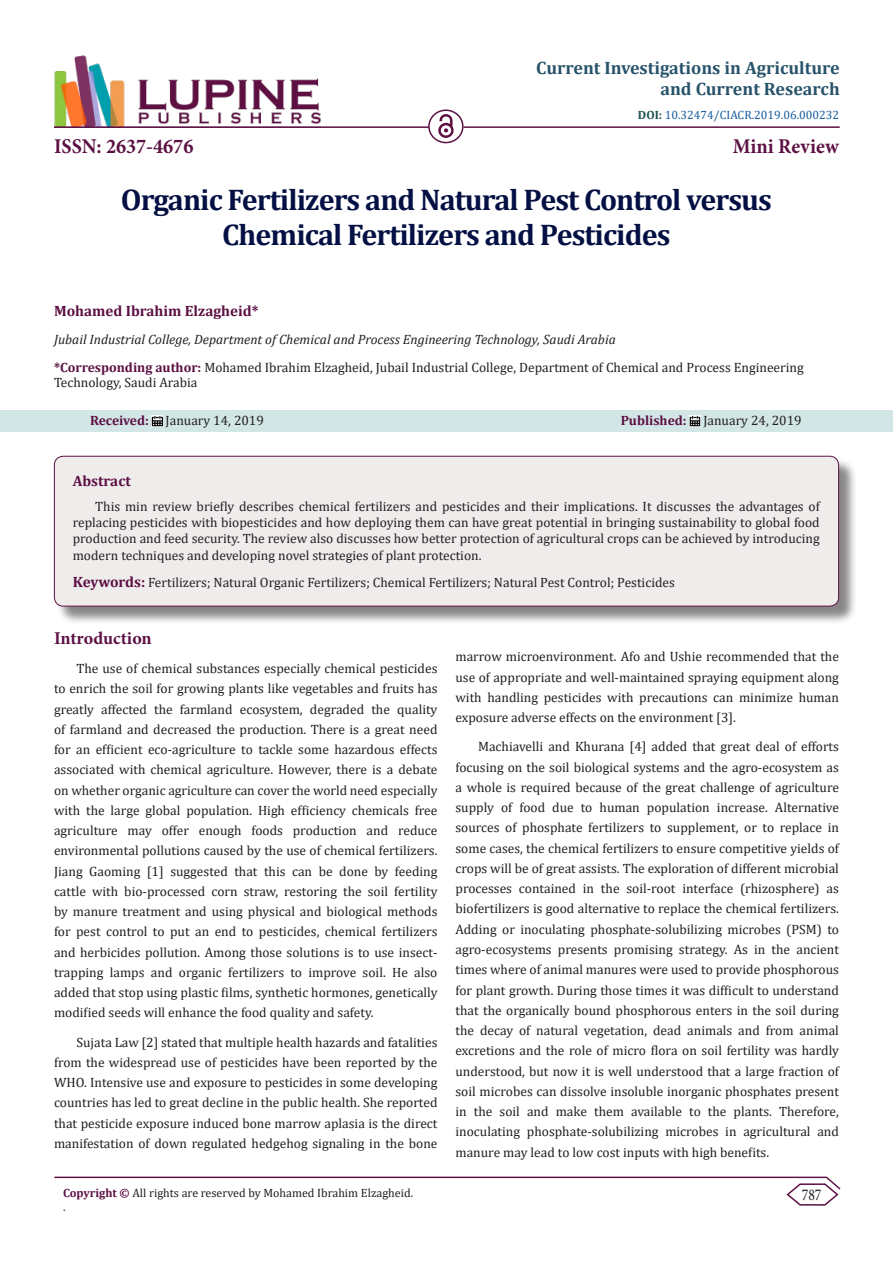
<style>
.page{position:relative;width:893px;height:1263px;background:#fff}
.page>*{position:absolute;margin:0;border:0;box-sizing:border-box;transform-origin:0 0}
.t1{font:700 30px/34.5px "Cambria";letter-spacing:-.03em;color:#041043;text-align:center}
.t2{font:700 21px "Minion Pro";color:#5c1043;scale:.96 1}
.t3{font:700 18px/21.6px "Cambria";color:#27536a;text-align:right}
.t4{font:700 18px "Minion Pro";letter-spacing:-.005em;color:#5c1043}
.t5{font:16.5px "Minion Pro";color:#231f20;scale:.83 1}
.t6{font:700 15px "Cambria";color:#5c1043}
.t7{font:13.5px/20.2px "Cambria";color:#231f20;text-align:justify}
.t8{font:italic 13.5px "Cambria";color:#231f20}
.t9{font:12px "Cambria";color:#231f20}
.t10{font:12px "Cambria";color:#175d9e}
.s1{font-weight:700;color:#1e5050}
.s2{font-weight:700;color:#5c1043}
.s3{font-weight:700;font-size:15px;color:#5c1043}
</style>
<div class="page">
<hr style="left:54px;top:1176px;width:773px;height:2px;background:#5c1043">
<svg style="left:785px;top:1176px;width:56px;height:30px"></svg>
<img style="left:54px;top:55px;width:267px;height:71px">
<hr style="left:54px;top:126px;width:375px;height:2px;background:#5c1043">
<img style="left:438px;top:115px;width:15px;height:23px">
<div style="left:0;top:410px;width:893px;height:22px;background:#d2e6e6"></div>
<svg style="left:152px;top:416px;width:11px;height:10px"></svg>
<svg style="left:690px;top:416px;width:10px;height:10px"></svg>
<div style="left:56px;top:458px;width:802px;height:167px;background:#231f20;opacity:.54"></div>
<div style="left:54px;top:456px;width:785px;height:150px;background:#efedec;border-radius:9px"></div>
<div style="left:54px;top:456px;width:785px;height:150px;border:1px solid #5c1043;border-radius:9px"></div>
<div style="left:428px;top:109px;width:36px;height:34px;border:2px solid #5c1043;border-radius:50%"></div>
<hr style="left:464px;top:126px;width:376px;height:2px;background:#5c1043">
<p class="t3" style="left:536px;top:56px;width:305px">Current Investigations in Agriculture and Current Research</p>
<p class="t10" style="left:638px;top:107px;width:203px"><span class="s1">DOI:</span> 10.32474/CIACR.2019.06.000232</p>
<p class="t2" style="left:54px;top:131px;width:147px">ISSN: 2637-4676</p>
<p class="t2" style="left:733px;top:131px;width:112px">Mini Review</p>
<p class="t1" style="left:121px;top:182px;width:653px">Organic Fertilizers and Natural Pest Control versus<br>Chemical Fertilizers and Pesticides</p>
<p class="t6" style="left:54px;top:300px;width:206px">Mohamed Ibrahim Elzagheid*</p>
<p class="t8" style="left:54px;top:330px;width:563px">Jubail Industrial College, Department of Chemical and Process Engineering Technology, Saudi Arabia</p>
<p class="t7" style="left:54px;top:360px;width:751px;line-height:15px"><span class="s2">*Corresponding author:</span> Mohamed Ibrahim Elzagheid, Jubail Industrial College, Department of Chemical and Process Engineering<br>Technology, Saudi Arabia</p>
<p class="t7" style="left:90px;top:410px;width:175px"><span class="s2">Received:</span> January 14, 2019</p>
<p class="t7" style="left:621px;top:410px;width:182px"><span class="s2">Published:</span> January 24, 2019</p>
<p class="t6" style="left:73px;top:470px;width:60px">Abstract</p>
<p class="t7" style="left:73px;top:498px;width:749px;line-height:16.2px;text-indent:22px">This min review briefly describes chemical fertilizers and pesticides and their implications. It discusses the advantages of replacing pesticides with biopesticides and how deploying them can have great potential in bringing sustainability to global food production and feed security. The review also discusses how better protection of agricultural crops can be achieved by introducing modern techniques and developing novel strategies of plant protection.</p>
<p class="t7" style="left:73px;top:573px;width:604px"><span class="s3">Keywords:</span> Fertilizers; Natural Organic Fertilizers; Chemical Fertilizers; Natural Pest Control; Pesticides</p>
<p class="t4" style="left:54px;top:625px;width:99px">Introduction</p>
<p class="t7" style="left:54px;top:658px;width:385px;text-indent:22px">The use of chemical substances especially chemical pesticides to enrich the soil for growing plants like vegetables and fruits has greatly affected the farmland ecosystem, degraded the quality of farmland and decreased the production. There is a great need for an efficient eco-agriculture to tackle some hazardous effects associated with chemical agriculture. However, there is a debate on whether organic agriculture can cover the world need especially with the large global population. High efficiency chemicals free agriculture may offer enough foods production and reduce environmental pollutions caused by the use of chemical fertilizers.<br>Jiang Gaoming [1] suggested that this can be done by feeding cattle with bio-processed corn straw, restoring the soil fertility by manure treatment and using physical and biological methods for pest control to put an end to pesticides, chemical fertilizers and herbicides pollution. Among those solutions is to use insect&shy;trapping lamps and organic fertilizers to improve soil. He also added that stop using plastic films, synthetic hormones, genetically modified seeds will enhance the food quality and safety.</p>
<p class="t7" style="left:54px;top:1032px;width:385px;text-indent:22px">Sujata Law [2] stated that multiple health hazards and fatalities from the widespread use of pesticides have been reported by the WHO. Intensive use and exposure to pesticides in some developing countries has led to great decline in the public health. She reported that pesticide exposure induced bone marrow aplasia is the direct manifestation of down regulated hedgehog signaling in the bone</p>
<p class="t9" style="left:63px;top:1186px;width:352px"><span class="s2">Copyright ©</span> All rights are reserved by Mohamed Ibrahim Elzagheid.</p>
<p class="t9" style="left:63px;top:1200px;width:4px">.</p>
<p class="t7" style="left:455px;top:647px;width:385px">marrow microenvironment. Afo and Ushie recommended that the use of appropriate and well-maintained spraying equipment along with handling pesticides with precautions can minimize human exposure adverse effects on the environment [3].</p>
<p class="t7" style="left:455px;top:737px;width:385px;text-indent:22px">Machiavelli and Khurana [4] added that great deal of efforts focusing on the soil biological systems and the agro-ecosystem as a whole is required because of the great challenge of agriculture supply of food due to human population increase. Alternative sources of phosphate fertilizers to supplement, or to replace in some cases, the chemical fertilizers to ensure competitive yields of crops will be of great assists. The exploration of different microbial processes contained in the soil-root interface (rhizosphere) as biofertilizers is good alternative to replace the chemical fertilizers.<br>Adding or inoculating phosphate-solubilizing microbes (PSM) to agro-ecosystems presents promising strategy. As in the ancient times where of animal manures were used to provide phosphorous for plant growth. During those times it was difficult to understand that the organically bound phosphorous enters in the soil during the decay of natural vegetation, dead animals and from animal excretions and the role of micro flora on soil fertility was hardly understood, but now it is well understood that a large fraction of soil microbes can dissolve insoluble inorganic phosphates present in the soil and make them available to the plants. Therefore, inoculating phosphate-solubilizing microbes in agricultural and manure may lead to low cost inputs with high benefits.</p>
<p class="t5" style="left:802px;top:1183px;width:25px">787</p>
</div>
